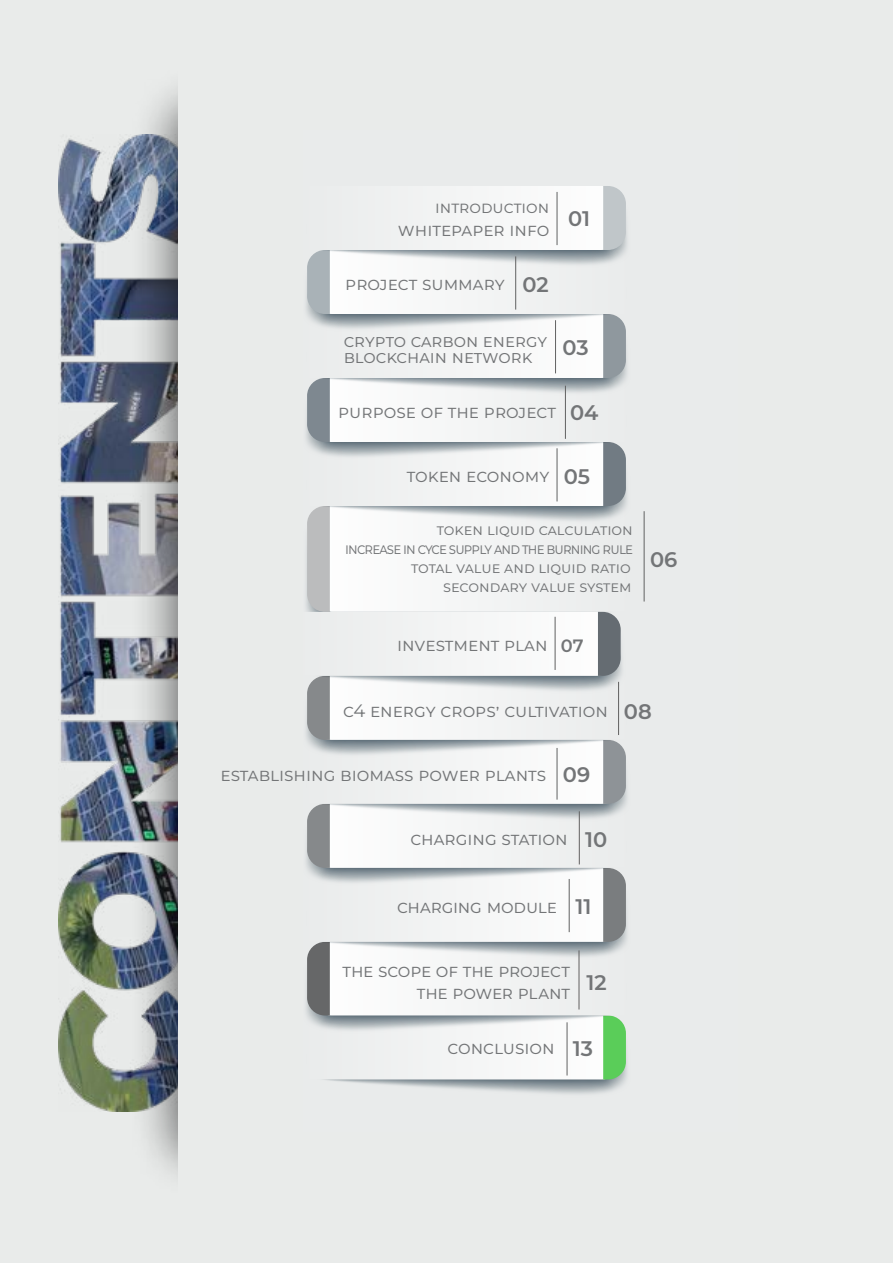
<style>
.page{position:relative;width:893px;height:1263px;background:#fff}
.page>*{position:absolute;margin:0;border:0;box-sizing:border-box;transform-origin:0 0}
.t1{font:600 21px "Montserrat";color:#737577}
.t2{font:100 18px/21.9px "Montserrat";letter-spacing:.035em;color:#737577;text-align:right}
.t3{font:600 17.7px "Montserrat";color:#737577}
.t4{font:100 17.55px/16px "Montserrat";letter-spacing:.015em;color:#737577}
.t5{font:100 16.5px "Montserrat";color:#737577}
.t6{font:100 15.3px/18.8px "Montserrat";letter-spacing:.01em;color:#737577;text-align:right;scale:.91 1}
.t7{font:100 15.3px "Montserrat";letter-spacing:.01em;color:#737577}
</style>
<div class="page">
<div style="left:0;top:0;width:786px;height:1263px;background:#e9ebea"></div>
<svg style="left:306px;top:186px;width:321px;height:908px"></svg>
<img style="left:58px;top:138px;width:70px;height:973px">
<div style="left:128px;top:65px;width:158px;height:1133px;background:#000;opacity:.56"></div>
<div style="left:178px;top:0;width:125px;height:1263px;background:#e9ebea"></div>
<hr style="left:557px;top:192px;width:1px;height:53px;background:#616161">
<hr style="left:515px;top:256px;width:1px;height:54px;background:#616161">
<hr style="left:555px;top:320px;width:1px;height:53px;background:#616161">
<hr style="left:565px;top:386px;width:1px;height:53px;background:#616161">
<hr style="left:557px;top:448px;width:1px;height:53px;background:#616161">
<hr style="left:555px;top:617px;width:1px;height:53px;background:#616161">
<hr style="left:557px;top:748px;width:1px;height:52px;background:#616161">
<hr style="left:618px;top:682px;width:1px;height:53px;background:#616161">
<hr style="left:579px;top:811px;width:1px;height:53px;background:#616161">
<hr style="left:567px;top:1022px;width:1px;height:53px;background:#616161">
<hr style="left:579px;top:950px;width:1px;height:59px;background:#616161">
<hr style="left:569px;top:879px;width:1px;height:53px;background:#616161">
<hr style="left:644px;top:511px;width:1px;height:90px;background:#616161">
<div style="left:786px;top:0;width:107px;height:1263px;background:#e9ebea"></div>
<p class="t5" style="left:435px;top:196px;width:116px">Introduction</p>
<p class="t2" style="left:398px;top:219px;width:153px">Whitepaper Info</p>
<p class="t2" style="left:345px;top:272px;width:161px">P roj ect Summary</p>
<p class="t1" style="left:523px;top:269px;width:28px">02</p>
<p class="t1" style="left:568px;top:203px;width:24px">01</p>
<p class="t4" style="left:344px;top:332px;width:205px">Crypto Carbon Energy<br>Blockchai n N etwork</p>
<p class="t1" style="left:563px;top:333px;width:28px">03</p>
<p class="t2" style="left:338px;top:400px;width:218px">Purpose of the Proj ect</p>
<p class="t1" style="left:570px;top:397px;width:30px">04</p>
<p class="t2" style="left:407px;top:464px;width:144px">Token Economy</p>
<p class="t1" style="left:564px;top:461px;width:28px">05</p>
<p class="t7" style="left:437px;top:520px;width:198px">Token Liqui d Calculation</p>
<p class="t6" style="left:345px;top:539px;width:89px">Increase i n CYCE</p>
<p class="t6" style="left:411px;top:539px;width:245px">Supply and the Burni ng Rule<br>Total Value and Li qui d Rati o<br>Secondary Value System</p>
<p class="t1" style="left:650px;top:544px;width:29px">06</p>
<p class="t2" style="left:397px;top:633px;width:152px">Investment P lan</p>
<p class="t3" style="left:561px;top:633px;width:24px">07</p>
<p class="t2" style="left:343px;top:699px;width:267px">C4 E nergy Crops’ Cultivati on</p>
<p class="t1" style="left:624px;top:696px;width:29px">08</p>
<p class="t2" style="left:220px;top:763px;width:326px">Establis hi ng Bi omass Power Plants</p>
<p class="t1" style="left:563px;top:760px;width:29px">09</p>
<p class="t2" style="left:410px;top:827px;width:159px">Chargi ng Stati on</p>
<p class="t1" style="left:585px;top:824px;width:24px">10</p>
<p class="t2" style="left:397px;top:895px;width:161px">Chargi ng Module</p>
<p class="t1" style="left:575px;top:892px;width:18px">11</p>
<p class="t2" style="left:342px;top:959px;width:228px">The Scope of the Project<br>The Power Plant</p>
<p class="t1" style="left:586px;top:967px;width:22px">12</p>
<p class="t2" style="left:447px;top:1036px;width:109px">Conclusion</p>
<p class="t1" style="left:573px;top:1034px;width:22px">13</p>
</div>
